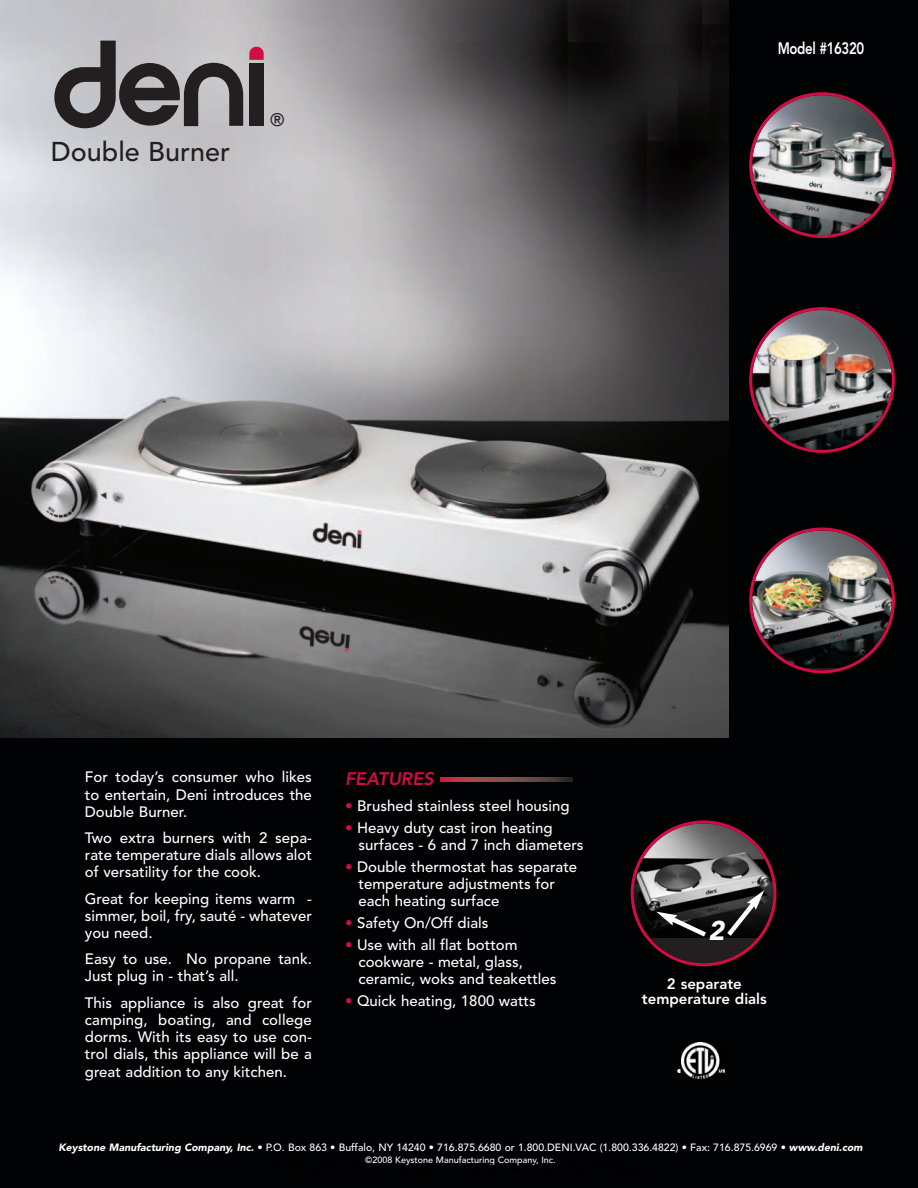
<style>
.page{position:relative;width:918px;height:1188px;background:#010203}
.page>*{position:absolute;margin:0;border:0;box-sizing:border-box;transform-origin:0 0}
.t1{font:500 27px "Avenir";color:#231f20}
.t2{font:italic 900 27px "Avenir";color:#fff}
.t3{font:italic 800 18px "Avenir";color:#d20d44}
.t4{font:500 18px "Avenir";color:#231f20}
.t5{font:800 16.5px "Avenir";letter-spacing:-.03em;color:#fff;scale:.8 1}
.t6{font:500 15px/17.2px "Avenir";color:#fff;text-align:justify}
.t7{font:800 15px/15px "Avenir";color:#fff;text-align:center}
.t8{font:500 10.5px "Avenir";color:#fff}
.t9{font:500 9px "Avenir";color:#fff}
.t10{font:900 3.75px "Avenir";color:#fff}
.s1{color:#d20d44}
.s2{font-weight:900;font-style:italic}
</style>
<div class="page">
<img style="left:681px;top:1043px;width:43px;height:36px">
<img style="left:0;top:0;width:729px;height:737px">
<svg style="left:749px;top:92px;width:146px;height:146px"></svg>
<img style="left:749px;top:528px;width:146px;height:145px">
<img style="left:749px;top:307px;width:146px;height:146px">
<svg style="left:440px;top:778px;width:133px;height:4px"></svg>
<svg style="left:249px;top:47px;width:15px;height:13px"></svg>
<div style="left:249px;top:63px;width:15px;height:63px;background:#231f20"></div>
<svg style="left:54px;top:41px;width:189px;height:87px;background:#7e7c7f"></svg>
<svg style="left:631px;top:820px;width:145px;height:146px"></svg>
<h1 class="t1" style="left:51px;top:140px;width:181px">Double Burner</h1>
<p class="t4" style="left:270px;top:112px;width:16px">®</p>
<p class="t5" style="left:778px;top:42px;width:110px">Model #16320</p>
<p class="t6" style="left:85px;top:770px;width:229px">For today’s consumer who likes to entertain, Deni introduces the Double Burner.</p>
<p class="t6" style="left:85px;top:830px;width:229px">Two extra burners with 2 sepa&shy;rate temperature dials allows alot of versatility for the cook.</p>
<p class="t6" style="left:85px;top:891px;width:229px">Great for keeping items warm - simmer, boil, fry, sauté - whatever you need.</p>
<p class="t6" style="left:85px;top:952px;width:229px">Easy to use. No propane tank.<br>Just plug in - that’s all.</p>
<p class="t6" style="left:85px;top:995px;width:229px">This appliance is also great for camping, boating, and college dorms. With its easy to use con&shy;trol dials, this appliance will be a great addition to any kitchen.</p>
<p class="t3" style="left:345px;top:771px;width:90px">FEATURES</p>
<p class="t6" style="left:345px;top:798px;width:226px"><span class="s1">•</span> Brushed stainless steel housing</p>
<p class="t6" style="left:358px;top:820px;width:227px;text-indent:-14px"><span class="s1">•</span> Heavy duty cast iron heating surfaces - 6 and 7 inch diameters</p>
<p class="t6" style="left:358px;top:859px;width:220px;text-align:left;text-indent:-14px"><span class="s1">•</span> Double thermostat has separate temperature adjustments for each heating surface</p>
<p class="t6" style="left:345px;top:915px;width:145px"><span class="s1">•</span> Safety On/Off dials</p>
<p class="t6" style="left:358px;top:937px;width:199px;text-align:left;text-indent:-14px"><span class="s1">•</span> Use with all flat bottom cookware - metal, glass, ceramic, woks and teakettles</p>
<p class="t6" style="left:345px;top:993px;width:192px"><span class="s1">•</span> Quick heating, 1800 watts</p>
<h1 class="t2" style="left:709px;top:920px;width:17px">2</h1>
<p class="t7" style="left:642px;top:977px;width:126px">2 separate temperature dials</p>
<p class="t10" style="left:678px;top:1070px;width:4px">C</p>
<p class="t8" style="left:58px;top:1143px;width:806px"><span class="s2">Keystone Manufacturing Company, Inc.</span> • P.O. Box 863 • Buffalo, NY 14240 • 716.875.6680 or 1.800.DENI.VAC (1.800.336.4822) • Fax: 716.875.6969 • <span class="s2">www.deni.com</span></p>
<p class="t9" style="left:365px;top:1156px;width:192px">©2008 Keystone Manufacturing Company, Inc.</p>
</div>
